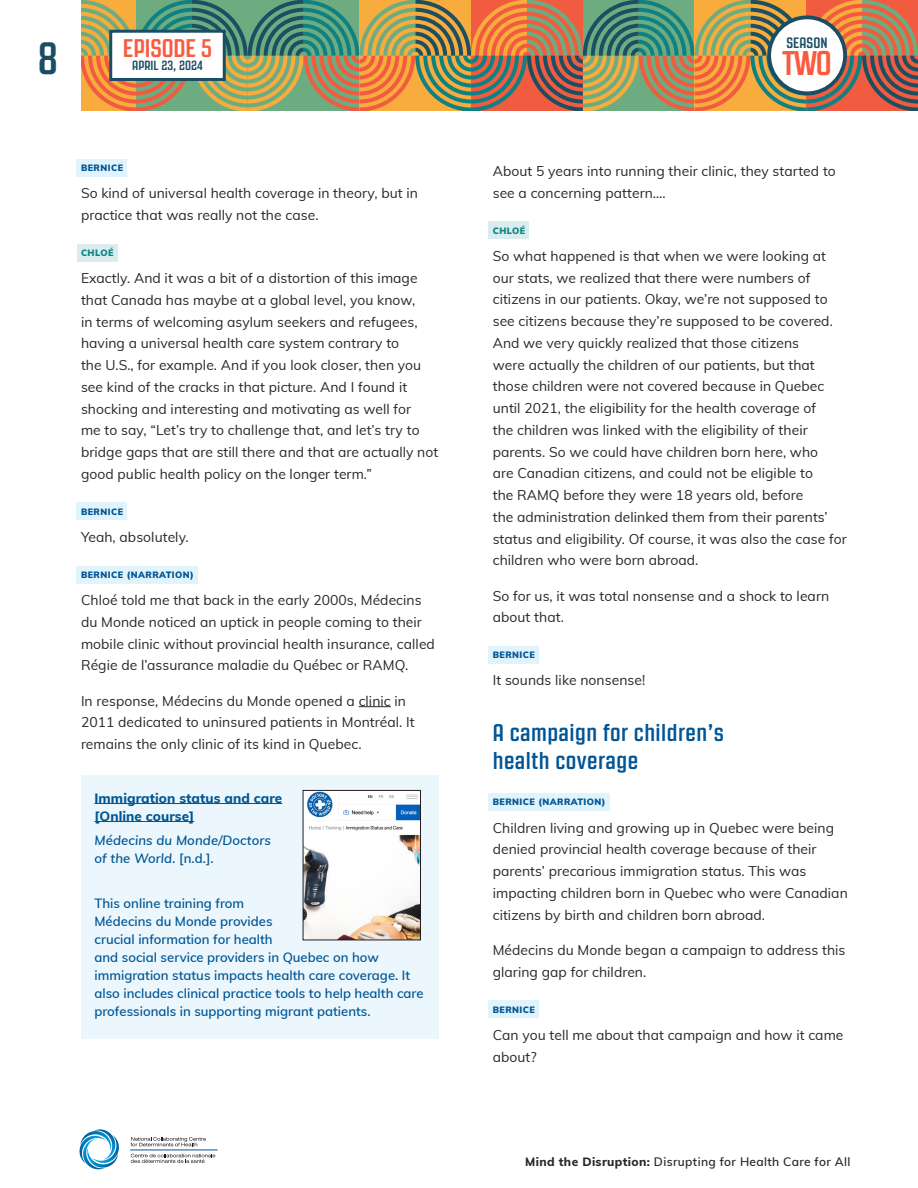
<style>
.page{position:relative;width:918px;height:1188px;background:#fff}
.page>*{position:absolute;margin:0;border:0;box-sizing:border-box;transform-origin:0 0}
.t1{font:700 45px "Revolution Gothic";color:#1a4f63}
.t2{font:700 34.2px "Revolution Gothic";color:#fa5b3f}
.t3{font:700 25.5px "Revolution Gothic";color:#fa5b3f}
.SUB_HEADER{font:700 24px/28.5px "Revolution Gothic";letter-spacing:.02em;color:#005595}
.t4{font:700 15px "Revolution Gothic";letter-spacing:.005em;color:#1a4f63}
.BODY_COPY{font:13.8px/21.8px "Muli";letter-spacing:.005em;color:#26262d}
.BODY_COPY_LAST_LINE{font:13.8px "Muli";letter-spacing:.005em;color:#26262d}
._1{font:800 13.5px/18px "Muli";letter-spacing:.005em;color:#005595}
.t5{font:700 13.35px "Revolution Gothic";letter-spacing:.005em;color:#1a4f63}
._3{font:600 13.2px/18px "Muli";color:#005595}
._2{font:italic 600 13.2px/18px "Muli";letter-spacing:.01em;color:#005595}
.t6{font:600 12px "Muli";letter-spacing:.03em;color:#26262d}
.B{font:900 9px "Muli";letter-spacing:.05em;color:#005595}
.A{font:900 9px "Muli";letter-spacing:.05em;color:#0a8383}
.s1{font-style:normal}
.s2{font-weight:800}
</style>
<div class="page">
<svg style="left:81px;top:0;width:837px;height:111px;background:#a08b5c"></svg>
<svg style="left:131px;top:1137px;width:75px;height:9px"></svg>
<svg style="left:131px;top:1154px;width:84px;height:9px"></svg>
<svg style="left:79px;top:1129px;width:40px;height:41px"></svg>
<hr style="left:130px;top:1150px;width:88px;height:1px;background:#005595">
<div style="left:769px;top:17px;width:76px;height:76px;background:#fff;border-radius:50%"></div>
<div style="left:767px;top:15px;width:80px;height:80px;border:4px solid #1a4f63;border-radius:50%"></div>
<div style="left:109px;top:30px;width:117px;height:51px;background:#fff;border:3px solid #1a4f63"></div>
<svg style="left:77px;top:159px;width:50px;height:18px"></svg>
<svg style="left:77px;top:244px;width:40px;height:17px"></svg>
<svg style="left:77px;top:503px;width:50px;height:17px"></svg>
<div style="left:77px;top:566px;width:121px;height:17px;background:#e1f4fc"></div>
<hr style="left:359px;top:706px;width:32px;height:1px;background:#26262d">
<svg style="left:488px;top:221px;width:41px;height:18px"></svg>
<svg style="left:488px;top:646px;width:51px;height:18px"></svg>
<div style="left:488px;top:793px;width:121px;height:18px;background:#e1f4fc"></div>
<svg style="left:488px;top:1000px;width:51px;height:18px"></svg>
<div style="left:81px;top:776px;width:358px;height:263px;background:#ebf7fc"></div>
<hr style="left:94px;top:803px;width:188px;height:1px;background:#005595">
<hr style="left:94px;top:821px;width:100px;height:1px;background:#005595">
<img style="left:305px;top:792px;width:114px;height:146px">
<div style="left:303px;top:790px;width:118px;height:150px;border:1px solid #231f20"></div>
<h1 class="t1" style="left:38px;top:34px;width:21px">8</h1>
<p class="t4" style="left:787px;top:35px;width:43px">SEASON</p>
<h3 class="t3" style="left:123px;top:35px;width:91px">EPISODE 5</h3>
<p class="t5" style="left:132px;top:58px;width:72px">APRIL 23, 2024</p>
<h2 class="t2" style="left:782px;top:45px;width:51px">TWO</h2>
<p class="B" style="left:81px;top:161px;width:44px">BERNICE</p>
<p class="BODY_COPY" style="left:81px;top:182px;width:338px">So kind of universal health coverage in theory, but in practice that was really not the case.</p>
<p class="A" style="left:81px;top:246px;width:34px">CHLOÉ</p>
<p class="BODY_COPY" style="left:81px;top:267px;width:359px">Exactly. And it was a bit of a distortion of this image that Canada has maybe at a global level, you know,<br>in terms of welcoming asylum seekers and refugees, having a universal health care system contrary to<br>the U.S., for example. And if you look closer, then you see kind of the cracks in that picture. And I found it shocking and interesting and motivating as well for<br>me to say, “Let’s try to challenge that, and let’s try to bridge gaps that are still there and that are actually not good public health policy on the longer term.”</p>
<p class="B" style="left:81px;top:505px;width:44px">BERNICE</p>
<p class="BODY_COPY" style="left:81px;top:525px;width:109px">Yeah, absolutely.</p>
<p class="B" style="left:81px;top:568px;width:114px">BERNICE (NARRATION)</p>
<p class="BODY_COPY" style="left:81px;top:589px;width:355px">Chloé told me that back in the early 2000s, Médecins du Monde noticed an uptick in people coming to their mobile clinic without provincial health insurance, called Régie de l’assurance maladie du Québec or RAMQ.</p>
<p class="BODY_COPY" style="left:81px;top:689px;width:335px">In response, Médecins du Monde opened a clinic in<br>2011 dedicated to uninsured patients in Montréal. It remains the only clinic of its kind in Quebec.</p>
<p class="_1" style="left:94px;top:788px;width:189px">Immigration status and care [Online course]</p>
<p class="_2" style="left:94px;top:831px;width:178px">Médecins du Monde/Doctors of the World. <span class="s1">[n.d.].</span></p>
<p class="_3" style="left:94px;top:894px;width:331px">This online training from<br>Médecins du Monde provides<br>crucial information for health<br>and social service providers in Quebec on how immigration status impacts health care coverage. It also includes clinical practice tools to help health care professionals in supporting migrant patients.</p>
<p class="BODY_COPY" style="left:493px;top:159px;width:345px">About 5 years into running their clinic, they started to see a concerning pattern….</p>
<p class="A" style="left:493px;top:224px;width:34px">CHLOÉ</p>
<p class="BODY_COPY" style="left:493px;top:244px;width:356px">So what happened is that when we were looking at our stats, we realized that there were numbers of citizens in our patients. Okay, we’re not supposed to see citizens because they’re supposed to be covered.<br>And we very quickly realized that those citizens<br>were actually the children of our patients, but that those children were not covered because in Quebec until 2021, the eligibility for the health coverage of<br>the children was linked with the eligibility of their parents. So we could have children born here, who<br>are Canadian citizens, and could not be eligible to<br>the RAMQ before they were 18 years old, before<br>the administration delinked them from their parents’ status and eligibility. Of course, it was also the case for children who were born abroad.</p>
<p class="BODY_COPY" style="left:493px;top:584px;width:338px">So for us, it was total nonsense and a shock to learn about that.</p>
<p class="B" style="left:493px;top:648px;width:44px">BERNICE</p>
<p class="BODY_COPY_LAST_LINE" style="left:493px;top:670px;width:154px">It sounds like nonsense!</p>
<p class="SUB_HEADER" style="left:493px;top:719px;width:233px">A campaign for children’s health coverage</p>
<p class="B" style="left:493px;top:796px;width:114px">BERNICE (NARRATION)</p>
<p class="BODY_COPY" style="left:493px;top:816px;width:357px">Children living and growing up in Quebec were being denied provincial health coverage because of their parents’ precarious immigration status. This was impacting children born in Quebec who were Canadian citizens by birth and children born abroad.</p>
<p class="BODY_COPY" style="left:493px;top:938px;width:354px">Médecins du Monde began a campaign to address this glaring gap for children.</p>
<p class="B" style="left:493px;top:1003px;width:44px">BERNICE</p>
<p class="BODY_COPY" style="left:493px;top:1023px;width:352px">Can you tell me about that campaign and how it came about?</p>
<p class="t6" style="left:525px;top:1153px;width:327px"><span class="s2">Mind the Disruption:</span> Disrupting for Health Care for All</p>
</div>
